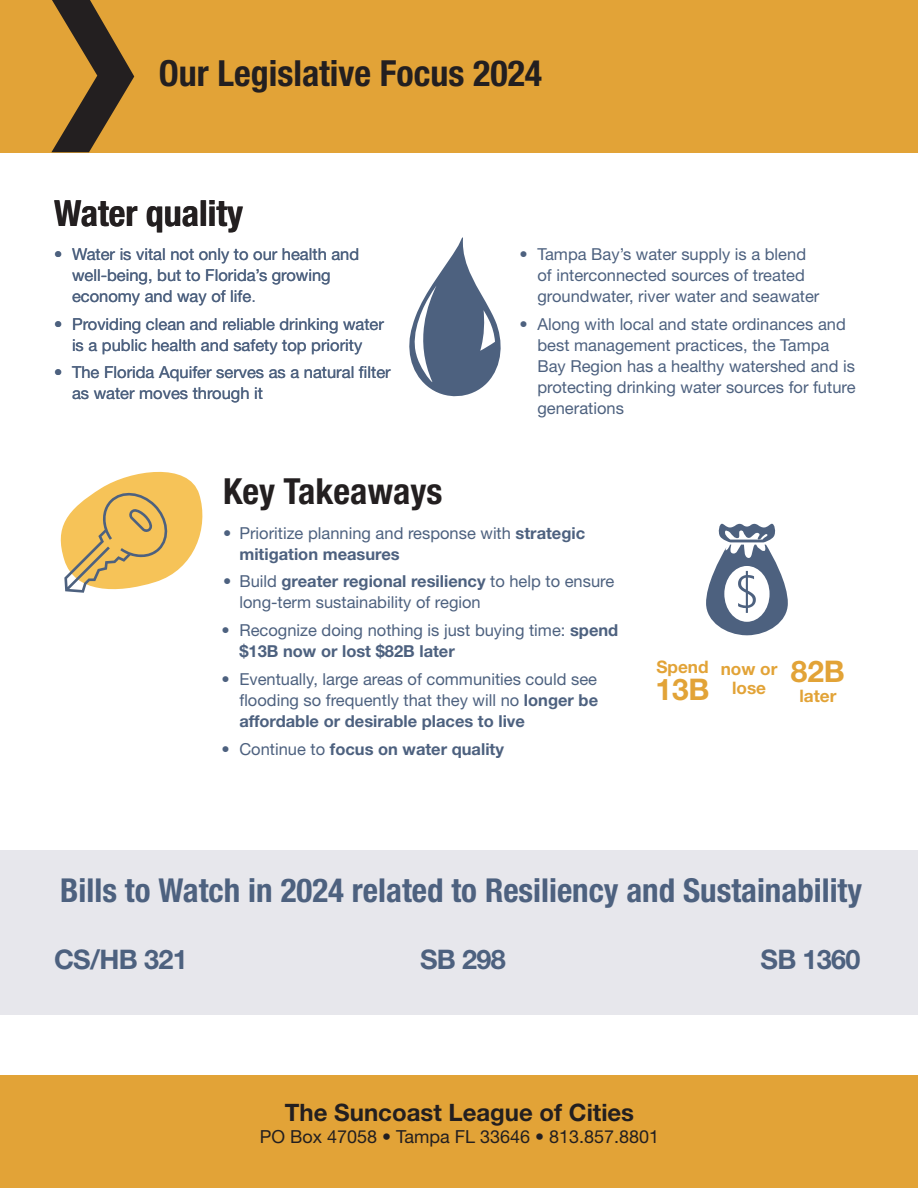
<style>
.page{position:relative;width:918px;height:1188px;background:#fff}
.page>*{position:absolute;margin:0;border:0;box-sizing:border-box;transform-origin:0 0}
.t1{font:700 condensed 36px "Helvetica Neue LT Std";color:#231f20}
.t2{font:700 condensed 33px "Helvetica Neue LT Std";color:#4d617f}
.t3{font:700 29.85px "Helvetica Neue LT Std";color:#e2a337}
.t4{font:700 27px "Helvetica Neue LT Std";letter-spacing:-.025em;color:#4d617f}
.t5{font:700 24px "Helvetica Neue LT Std";color:#231f20}
.t6{font:18px "Helvetica Neue LT Std";color:#231f20}
.t7{font:700 17.25px/19.5px "Helvetica Neue LT Std";color:#e2a337;text-align:center}
.t8{font:16.5px/21px "Helvetica Neue LT Std";color:#4d617f}
.t9{font:700 16.5px "Helvetica Neue LT Std";color:#4d617f}
.s1{font-weight:700}
.s2{font-weight:400}
</style>
<div class="page">
<div style="left:0;top:850px;width:918px;height:165px;background:#e7e7ec"></div>
<div style="left:0;top:0;width:918px;height:152px;background:#e2a337"></div>
<svg style="left:51px;top:0;width:83px;height:152px"></svg>
<div style="left:0;top:1076px;width:918px;height:112px;background:#e2a337"></div>
<svg style="left:409px;top:237px;width:92px;height:160px"></svg>
<svg style="left:60px;top:471px;width:143px;height:122px"></svg>
<svg style="left:706px;top:523px;width:82px;height:112px"></svg>
<p class="t1" style="left:159px;top:52px;width:385px">Our Legislative Focus 2024</p>
<p class="t1" style="left:54px;top:191px;width:191px">Water quality</p>
<p class="t8" style="left:72px;top:243px;width:289px;text-indent:-18px">• Water is vital not only to our health and well-being, but to Florida’s growing</p>
<p class="t8" style="left:54px;top:313px;width:331px;text-align:center">• Providing clean and reliable drinking water is a public health and safety top priority</p>
<p class="t8" style="left:72px;top:362px;width:320px;text-indent:-18px">• The Florida Aquifer serves as a natural filter as water moves through it</p>
<p class="t8" style="left:72px;top:285px;width:185px">economy and way of life.</p>
<p class="t1" style="left:223px;top:470px;width:221px">Key Takeaways</p>
<p class="t8" style="left:537px;top:243px;width:283px;text-indent:-18px">• Tampa Bay’s water supply is a blend of interconnected sources of treated groundwater, river water and seawater</p>
<p class="t8" style="left:537px;top:313px;width:320px;text-indent:-18px">• Along with local and state ordinances and best management practices, the Tampa Bay Region has a healthy watershed and is protecting drinking water sources for future generations</p>
<p class="t8" style="left:239px;top:522px;width:347px;text-indent:-16px">• Prioritize planning and response with <span class="s1">strategic mitigation measures</span></p>
<p class="t8" style="left:239px;top:571px;width:376px;text-indent:-16px">• Build <span class="s1">greater regional resiliency</span> to help to ensure long-term sustainability of region</p>
<p class="t8" style="left:239px;top:619px;width:380px;text-indent:-18px">• Recognize doing nothing is just buying time: <span class="s1">spend $13B now or lost $82B later</span></p>
<p class="t8" style="left:239px;top:668px;width:360px;text-align:justify;text-indent:-18px">• Eventually, large areas of communities could see flooding so frequently that they will no <span class="s1">longer be affordable or desirable places to live</span></p>
<p class="t9" style="left:221px;top:738px;width:284px"><span class="s2">• Continue to</span> focus on water quality</p>
<p class="t7" style="left:656px;top:657px;width:54px">Spend</p>
<p class="t3" style="left:655px;top:671px;width:56px">13B</p>
<p class="t7" style="left:721px;top:659px;width:58px">now or lose</p>
<p class="t3" style="left:791px;top:653px;width:56px">82B</p>
<p class="t7" style="left:799px;top:685px;width:38px">later</p>
<p class="t2" style="left:60px;top:870px;width:803px">Bills to Watch in 2024 related to Resiliency and Sustainability</p>
<p class="t4" style="left:54px;top:943px;width:135px">CS/HB 321</p>
<p class="t4" style="left:420px;top:943px;width:87px">SB 298</p>
<p class="t4" style="left:761px;top:943px;width:102px">SB 1360</p>
<p class="t5" style="left:285px;top:1098px;width:351px">The Suncoast League of Cities</p>
<p class="t6" style="left:260px;top:1126px;width:401px">PO Box 47058 • Tampa FL 33646 • 813.857.8801</p>
</div>
